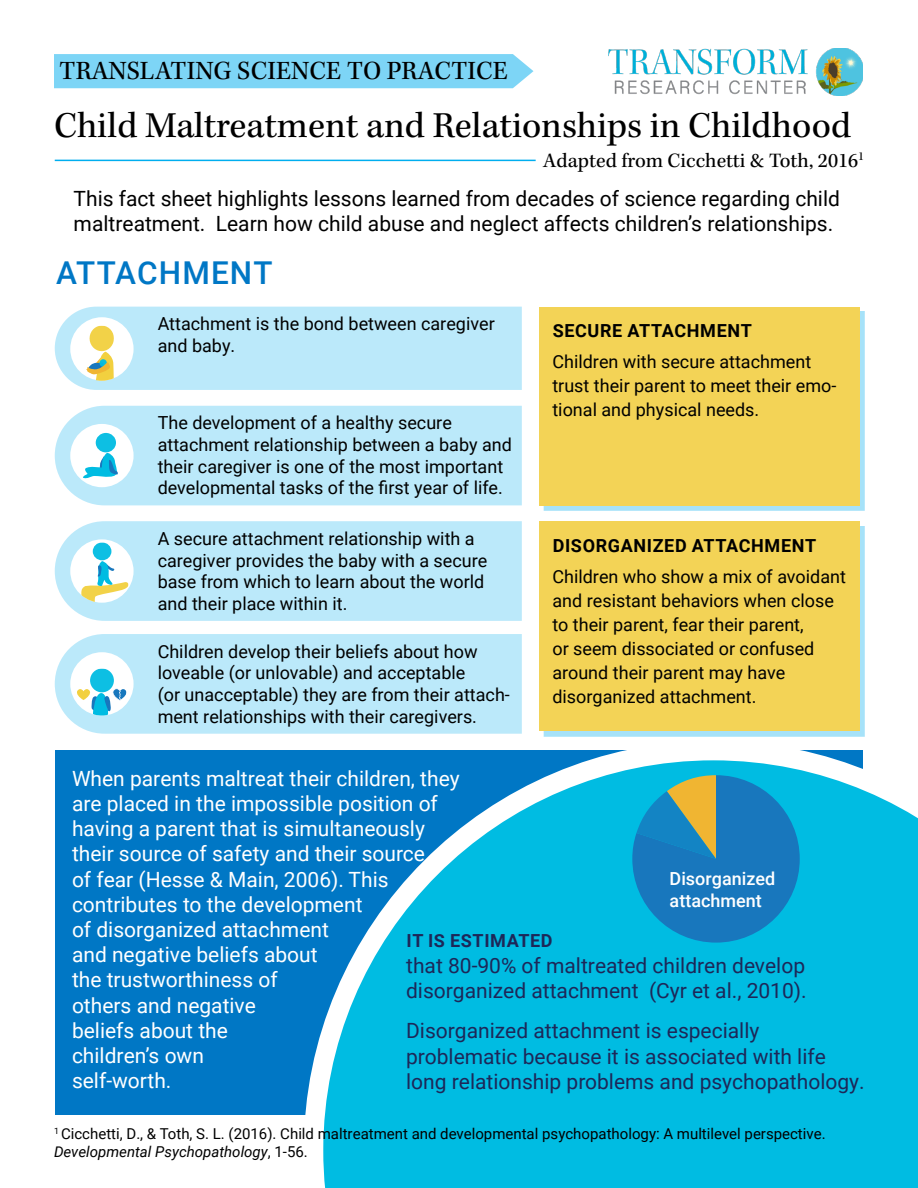
<style>
.page{position:relative;width:918px;height:1188px;background:#fff}
.page>*{position:absolute;margin:0;border:0;box-sizing:border-box;transform-origin:0 0}
.t1{font:37.5px "Kepler Std";color:#000}
.t2{font:500 31.5px "Roboto";letter-spacing:.035em;color:#0077c5}
.t3{font:27px "Kepler Std";color:#000}
.t4{font:21px/25.2px "Roboto";color:#fff}
.t5{font:21px/25.2px "Roboto";color:#1d2758}
.t6{font:21px/25.2px "Roboto";color:#000}
.t7{font:21px "Kepler Std";color:#000}
.t8{font:18px/21.6px "Roboto";color:#000}
.t9{font:700 18px "Roboto";letter-spacing:.035em;color:#000}
.t10{font:500 18px/21.6px "Roboto";color:#fff}
.t11{font:700 18px "Roboto";letter-spacing:.035em;color:#1d2758}
.t12{font:15px/18px "Roboto";color:#000}
.s1{font-style:italic}
</style>
<div class="page">
<hr style="left:55px;top:160px;width:481px;height:1px;background:#00aeef">
<div style="left:56px;top:751px;width:807px;height:364px;background:#0077c5"></div>
<svg style="left:304px;top:750px;width:614px;height:438px"></svg>
<div style="left:544px;top:311px;width:321px;height:199px;background:#00aeef;opacity:.35"></div>
<div style="left:539px;top:307px;width:321px;height:198px;background:#f3d356"></div>
<div style="left:544px;top:526px;width:321px;height:210px;background:#a6e2f9"></div>
<div style="left:539px;top:521px;width:321px;height:210px;background:#f3d356"></div>
<div style="left:55px;top:406px;width:467px;height:99px;background:#bbe9fa"></div>
<div style="left:70px;top:424px;width:64px;height:63px;background:#fff;border-radius:50%"></div>
<div style="left:96px;top:433px;width:20px;height:19px;background:#0dbfe3;border-radius:50%"></div>
<svg style="left:83px;top:452px;width:35px;height:26px"></svg>
<div style="left:55px;top:521px;width:467px;height:100px;background:#bbe9fa"></div>
<div style="left:70px;top:539px;width:64px;height:64px;background:#fff;border-radius:50%"></div>
<div style="left:93px;top:542px;width:18px;height:18px;background:#0dbfe3;border-radius:50%"></div>
<svg style="left:81px;top:561px;width:48px;height:42px"></svg>
<div style="left:55px;top:634px;width:467px;height:100px;background:#bbe9fa"></div>
<div style="left:70px;top:652px;width:64px;height:64px;background:#fff;border-radius:50%"></div>
<div style="left:90px;top:669px;width:24px;height:23px;background:#0dbfe3;border-radius:50%"></div>
<svg style="left:77px;top:688px;width:49px;height:28px"></svg>
<svg style="left:632px;top:775px;width:168px;height:168px;background:#218bbc"></svg>
<svg style="left:55px;top:307px;width:467px;height:83px;background:#c1e9f6"></svg>
<div style="left:54px;top:54px;width:480px;height:34px;background:#7dd5f6"></div>
<img style="left:609px;top:48px;width:253px;height:48px">
<h3 class="t3" style="left:59px;top:55px;width:450px">TRANSLATING SCIENCE TO PRACTICE</h3>
<h1 class="t1" style="left:54px;top:104px;width:799px">Child Maltreatment and Relationships in Childhood</h1>
<p class="t7" style="left:543px;top:149px;width:322px">Adapted from Cicchetti &amp; Toth, 2016<sup>1</sup></p>
<p class="t6" style="left:74px;top:185px;width:768px">This fact sheet highlights lessons learned from decades of science regarding child maltreatment. Learn how child abuse and neglect affects children’s relationships.</p>
<h2 class="t2" style="left:56px;top:251px;width:218px">ATTACHMENT</h2>
<p class="t8" style="left:158px;top:312px;width:339px">Attachment is the bond between caregiver and baby.</p>
<p class="t8" style="left:158px;top:412px;width:356px">The development of a healthy secure attachment relationship between a baby and their caregiver is one of the most important developmental tasks of the first year of life.</p>
<p class="t8" style="left:158px;top:527px;width:331px">A secure attachment relationship with a caregiver provides the baby with a secure base from which to learn about the world and their place within it.</p>
<p class="t8" style="left:158px;top:640px;width:354px">Children develop their beliefs about how loveable (or unlovable) and acceptable<br>(or unacceptable) they are from their attach&shy;ment relationships with their caregivers.</p>
<p class="t9" style="left:553px;top:318px;width:201px">SECURE ATTACHMENT</p>
<p class="t8" style="left:552px;top:349px;width:285px;line-height:24px">Children with secure attachment trust their parent to meet their emo&shy;tional and physical needs.</p>
<p class="t9" style="left:553px;top:533px;width:265px">DISORGANIZED ATTACHMENT</p>
<p class="t8" style="left:552px;top:564px;width:295px;line-height:24px">Children who show a mix of avoidant and resistant behaviors when close to their parent, fear their parent,<br>or seem dissociated or confused around their parent may have disorganized attachment.</p>
<p class="t4" style="left:72px;top:765px;width:389px">When parents maltreat their children, they are placed in the impossible position of having a parent that is simultaneously their source of safety and their source<br>of fear (Hesse &amp; Main, 2006). This contributes to the development<br>of disorganized attachment<br>and negative beliefs about<br>the trustworthiness of<br>others and negative<br>beliefs about the<br>children’s own<br>self-worth.</p>
<p class="t10" style="left:670px;top:867px;width:107px">Disorganized attachment</p>
<p class="t11" style="left:406px;top:928px;width:148px">IT IS ESTIMATED</p>
<p class="t5" style="left:406px;top:952px;width:402px">that 80-90% of maltreated children develop disorganized attachment (Cyr et al., 2010).</p>
<p class="t5" style="left:406px;top:1018px;width:460px">Disorganized attachment is especially problematic because it is associated with life long relationship problems and psychopathology.</p>
<p class="t12" style="left:54px;top:1124px;width:773px"><sup>1</sup> Cicchetti, D., &amp; Toth, S. L. (2016). Child maltreatment and developmental psychopathology: A multilevel perspective.<br><span class="s1">Developmental Psychopathology</span>, 1-56.</p>
</div>
